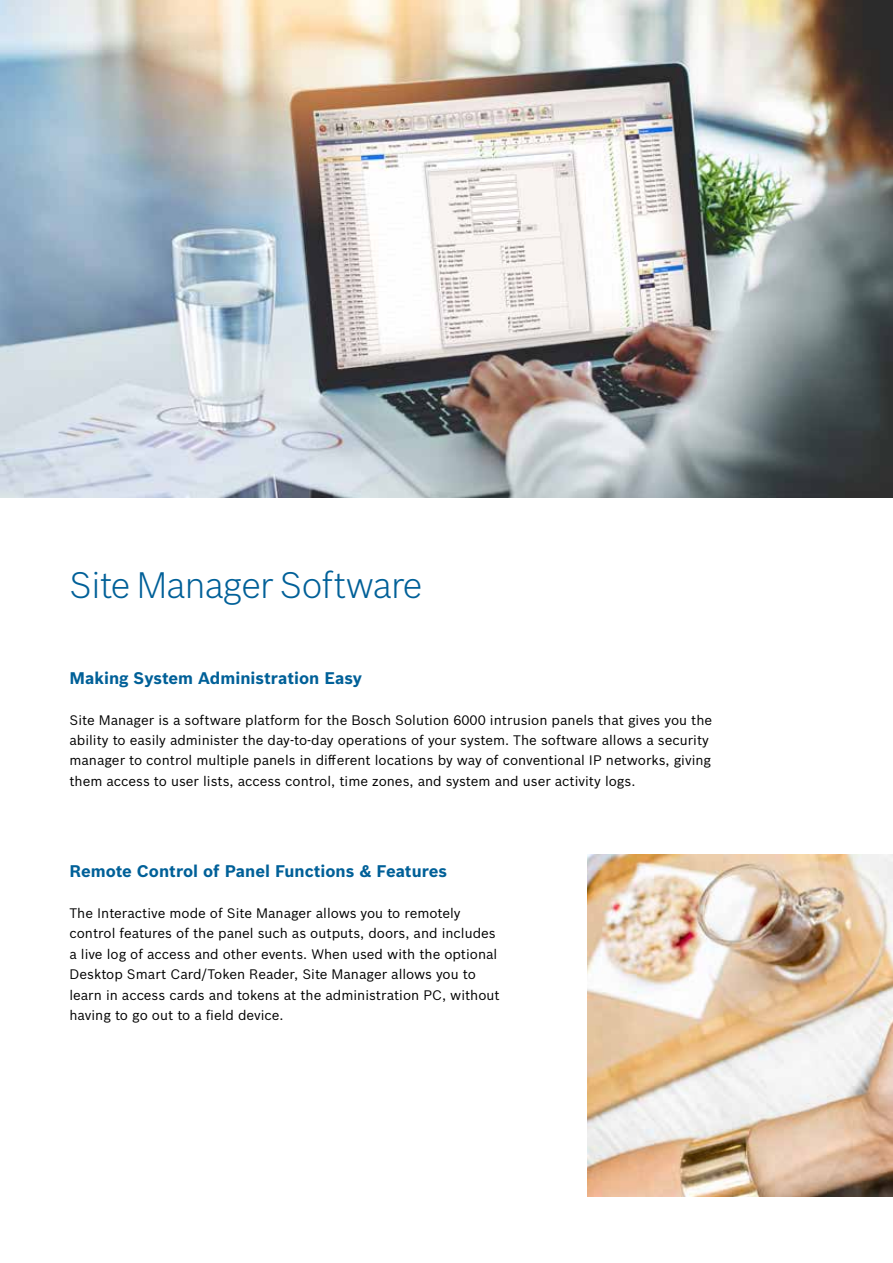
<style>
.page{position:relative;width:893px;height:1263px;background:#fff}
.page>*{position:absolute;margin:0;border:0;box-sizing:border-box;transform-origin:0 0}
.t1{font:300 36px "Bosch Sans";letter-spacing:-.02em;color:#006098}
.t2{font:700 16.5px "Bosch Sans";color:#006098}
.t3{font:13.5px/20.4px "Bosch Sans";color:#000}
</style>
<div class="page">
<img style="left:0;top:0;width:893px;height:498px">
<img style="left:587px;top:855px;width:306px;height:341px">
<h1 class="t1" style="left:69px;top:559px;width:354px">Site Manager Software</h1>
<p class="t2" style="left:69px;top:665px;width:294px">Making System Administration Easy</p>
<p class="t3" style="left:69px;top:708px;width:644px">Site Manager is a software platform for the Bosch Solution 6000 intrusion panels that gives you the ability to easily administer the day-to-day operations of your system. The software allows a security manager to control multiple panels in different locations by way of conventional IP networks, giving them access to user lists, access control, time zones, and system and user activity logs.</p>
<p class="t2" style="left:69px;top:859px;width:379px">Remote Control of Panel Functions &amp; Features</p>
<p class="t3" style="left:69px;top:902px;width:432px">The Interactive mode of Site Manager allows you to remotely control features of the panel such as outputs, doors, and includes a live log of access and other events. When used with the optional Desktop Smart Card/Token Reader, Site Manager allows you to learn in access cards and tokens at the administration PC, without having to go out to a field device.</p>
</div>
